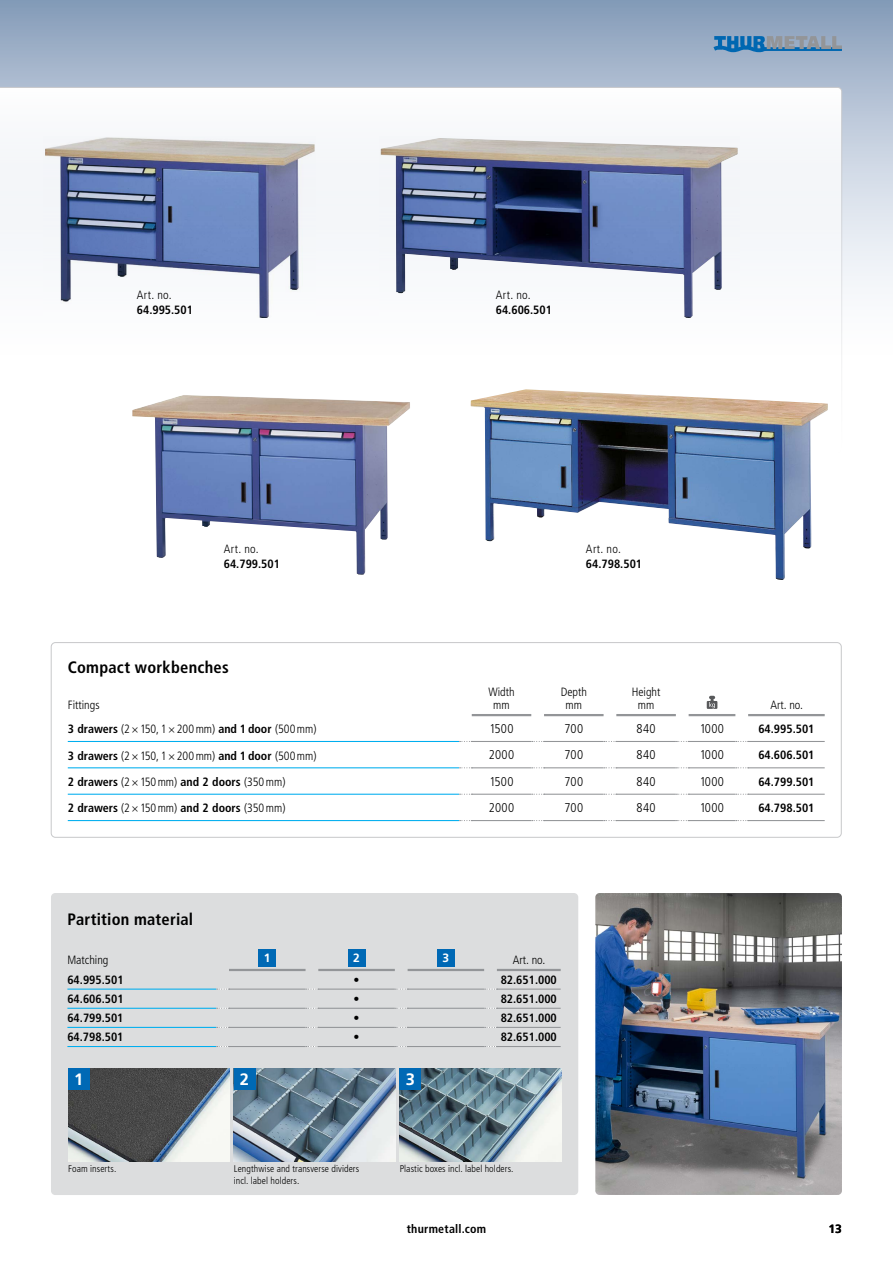
<style>
.page{position:relative;width:893px;height:1263px;background:#fff}
.page>*{position:absolute;margin:0;border:0;box-sizing:border-box;transform-origin:0 0}
.t1{font:700 condensed 16.5px "Frutiger LT Std";letter-spacing:.015em;color:#000}
.t2{font:700 16.5px "Frutiger LT Std";color:#fff}
.t3{font:300 condensed 12.75px "Frutiger LT Std";letter-spacing:.035em;color:#000}
.t4{font:300 condensed 12px/13.5px "Frutiger LT Std";color:#000;text-align:center}
.t5{font:700 condensed 12px "Frutiger LT Std";color:#000}
.t6{font:700 condensed 12px "Frutiger LT Std";letter-spacing:.02em;color:#000}
.t7{font:700 12px "Frutiger LT Std";color:#fff}
.t8{font:700 12px "Frutiger LT Std";color:#000}
.t9{font:300 condensed 9.75px/12px "Frutiger LT Std";letter-spacing:.01em;color:#000}
.s1{font-weight:700}
</style>
<div class="page">
<svg style="left:0;top:0;width:893px;height:317px;background:#a1b3c9"></svg>
<svg style="left:713px;top:36px;width:129px;height:16px;background:#5e8bb0"></svg>
<svg style="left:0;top:87px;width:842px;height:319px"></svg>
<div style="left:51px;top:642px;width:790px;height:195px;border:1px solid #c7c8ca;border-radius:4px"></div>
<hr style="left:68px;top:741px;width:391px;height:1px;background:#00aeef">
<hr style="left:68px;top:767px;width:391px;height:1px;background:#00aeef">
<hr style="left:68px;top:794px;width:391px;height:1px;background:#00aeef">
<hr style="left:68px;top:820px;width:391px;height:1px;background:#00aeef">
<svg style="left:676px;top:741px;width:13px;height:1px"></svg>
<svg style="left:676px;top:767px;width:13px;height:1px"></svg>
<svg style="left:676px;top:794px;width:13px;height:1px"></svg>
<svg style="left:676px;top:820px;width:13px;height:1px"></svg>
<hr style="left:472px;top:741px;width:59px;height:1px;background:#939598">
<hr style="left:544px;top:741px;width:60px;height:1px;background:#939598">
<hr style="left:616px;top:741px;width:60px;height:1px;background:#939598">
<hr style="left:689px;top:741px;width:46px;height:1px;background:#939598">
<hr style="left:748px;top:741px;width:77px;height:1px;background:#939598">
<hr style="left:472px;top:767px;width:59px;height:1px;background:#939598">
<hr style="left:544px;top:767px;width:60px;height:1px;background:#939598">
<hr style="left:616px;top:767px;width:60px;height:1px;background:#939598">
<hr style="left:689px;top:767px;width:46px;height:1px;background:#939598">
<hr style="left:748px;top:767px;width:77px;height:1px;background:#939598">
<hr style="left:472px;top:794px;width:59px;height:1px;background:#939598">
<hr style="left:544px;top:794px;width:60px;height:1px;background:#939598">
<hr style="left:616px;top:794px;width:60px;height:1px;background:#939598">
<hr style="left:689px;top:794px;width:46px;height:1px;background:#939598">
<hr style="left:748px;top:794px;width:77px;height:1px;background:#939598">
<hr style="left:472px;top:820px;width:59px;height:1px;background:#939598">
<hr style="left:544px;top:820px;width:60px;height:1px;background:#939598">
<hr style="left:616px;top:820px;width:60px;height:1px;background:#939598">
<hr style="left:689px;top:820px;width:46px;height:1px;background:#939598">
<hr style="left:748px;top:820px;width:77px;height:1px;background:#939598">
<hr style="left:472px;top:714px;width:59px;height:2px;background:#939598">
<hr style="left:544px;top:714px;width:60px;height:2px;background:#939598">
<hr style="left:616px;top:714px;width:60px;height:2px;background:#939598">
<hr style="left:689px;top:714px;width:46px;height:2px;background:#939598">
<hr style="left:748px;top:714px;width:77px;height:2px;background:#939598">
<svg style="left:707px;top:696px;width:10px;height:13px"></svg>
<img style="left:132px;top:395px;width:278px;height:180px">
<img style="left:471px;top:389px;width:357px;height:191px">
<img style="left:45px;top:138px;width:269px;height:180px">
<img style="left:381px;top:138px;width:357px;height:180px">
<img style="left:595px;top:893px;width:247px;height:302px">
<div style="left:51px;top:893px;width:527px;height:302px;background:#dcddde;border-radius:4px"></div>
<hr style="left:67px;top:988px;width:149px;height:2px;background:#00aeef">
<hr style="left:67px;top:1008px;width:149px;height:1px;background:#00aeef">
<hr style="left:67px;top:1027px;width:149px;height:1px;background:#00aeef">
<hr style="left:67px;top:1046px;width:149px;height:1px;background:#00aeef">
<svg style="left:217px;top:988px;width:12px;height:2px"></svg>
<svg style="left:306px;top:988px;width:12px;height:2px"></svg>
<svg style="left:395px;top:988px;width:13px;height:2px"></svg>
<svg style="left:485px;top:988px;width:12px;height:2px"></svg>
<hr style="left:229px;top:988px;width:77px;height:2px;background:#939598">
<hr style="left:318px;top:988px;width:77px;height:2px;background:#939598">
<hr style="left:408px;top:988px;width:76px;height:2px;background:#939598">
<hr style="left:497px;top:988px;width:64px;height:2px;background:#939598">
<hr style="left:229px;top:1008px;width:77px;height:1px;background:#939598">
<hr style="left:318px;top:1008px;width:77px;height:1px;background:#939598">
<hr style="left:408px;top:1008px;width:76px;height:1px;background:#939598">
<hr style="left:497px;top:1008px;width:64px;height:1px;background:#939598">
<hr style="left:229px;top:1027px;width:77px;height:1px;background:#939598">
<hr style="left:318px;top:1027px;width:77px;height:1px;background:#939598">
<hr style="left:408px;top:1027px;width:76px;height:1px;background:#939598">
<hr style="left:497px;top:1027px;width:64px;height:1px;background:#939598">
<hr style="left:229px;top:1046px;width:77px;height:1px;background:#939598">
<hr style="left:318px;top:1046px;width:77px;height:1px;background:#939598">
<hr style="left:408px;top:1046px;width:76px;height:1px;background:#939598">
<hr style="left:497px;top:1046px;width:64px;height:1px;background:#939598">
<hr style="left:229px;top:969px;width:77px;height:2px;background:#939598">
<hr style="left:318px;top:969px;width:77px;height:2px;background:#939598">
<hr style="left:408px;top:969px;width:76px;height:2px;background:#939598">
<hr style="left:497px;top:969px;width:64px;height:2px;background:#939598">
<img style="left:68px;top:1068px;width:162px;height:93px">
<img style="left:234px;top:1068px;width:161px;height:93px">
<img style="left:400px;top:1068px;width:161px;height:93px">
<div style="left:68px;top:1068px;width:21px;height:21px;background:#0069b5"></div>
<div style="left:234px;top:1068px;width:21px;height:21px;background:#0069b5"></div>
<div style="left:400px;top:1068px;width:21px;height:21px;background:#0069b5"></div>
<div style="left:259px;top:949px;width:17px;height:17px;background:#0069b5"></div>
<div style="left:348px;top:949px;width:17px;height:17px;background:#0069b5"></div>
<div style="left:437px;top:949px;width:17px;height:17px;background:#0069b5"></div>
<p class="t4" style="left:137px;top:288px;width:36px">Art. no.</p>
<p class="t5" style="left:137px;top:303px;width:58px">64.995.501</p>
<p class="t4" style="left:496px;top:288px;width:36px">Art. no.</p>
<p class="t5" style="left:496px;top:303px;width:58px">64.606.501</p>
<p class="t4" style="left:224px;top:542px;width:36px">Art. no.</p>
<p class="t5" style="left:224px;top:556px;width:58px">64.799.501</p>
<p class="t4" style="left:586px;top:542px;width:36px">Art. no.</p>
<p class="t5" style="left:586px;top:556px;width:58px">64.798.501</p>
<h1 class="t1" style="left:68px;top:657px;width:163px">Compact workbenches</h1>
<p class="t4" style="left:68px;top:698px;width:33px">Fittings</p>
<p class="t4" style="left:488px;top:685px;width:28px">Width mm</p>
<p class="t4" style="left:561px;top:685px;width:28px">Depth mm</p>
<p class="t4" style="left:632px;top:685px;width:30px">Height mm</p>
<p class="t4" style="left:770px;top:698px;width:34px">Art. no.</p>
<p class="t4" style="left:68px;top:716px;width:250px;line-height:26.4px;text-align:left"><span class="s1">3 drawers</span> (2×150, 1×200mm) <span class="s1">and 1 door</span> (500mm)<br><span class="s1">3 drawers</span> (2×150, 1×200mm) <span class="s1">and 1 door</span> (500mm)<br><span class="s1">2 drawers</span> (2×150mm) <span class="s1">and 2 doors</span> (350mm)<br><span class="s1">2 drawers</span> (2×150mm) <span class="s1">and 2 doors</span> (350mm)</p>
<p class="t3" style="left:489px;top:722px;width:26px">1500</p>
<p class="t3" style="left:564px;top:722px;width:20px">700</p>
<p class="t3" style="left:636px;top:722px;width:21px">840</p>
<p class="t3" style="left:700px;top:722px;width:26px">1000</p>
<p class="t5" style="left:758px;top:722px;width:58px">64.995.501</p>
<p class="t3" style="left:489px;top:748px;width:27px">2000</p>
<p class="t3" style="left:564px;top:748px;width:20px">700</p>
<p class="t3" style="left:636px;top:748px;width:21px">840</p>
<p class="t3" style="left:700px;top:748px;width:26px">1000</p>
<p class="t5" style="left:758px;top:748px;width:58px">64.606.501</p>
<p class="t3" style="left:489px;top:774px;width:26px">1500</p>
<p class="t3" style="left:564px;top:774px;width:20px">700</p>
<p class="t3" style="left:636px;top:774px;width:21px">840</p>
<p class="t3" style="left:700px;top:774px;width:26px">1000</p>
<p class="t5" style="left:758px;top:774px;width:58px">64.799.501</p>
<p class="t3" style="left:489px;top:800px;width:27px">2000</p>
<p class="t3" style="left:564px;top:800px;width:20px">700</p>
<p class="t3" style="left:636px;top:800px;width:21px">840</p>
<p class="t3" style="left:700px;top:800px;width:26px">1000</p>
<p class="t5" style="left:758px;top:801px;width:58px">64.798.501</p>
<h1 class="t1" style="left:67px;top:909px;width:127px">Partition material</h1>
<p class="t4" style="left:67px;top:953px;width:43px">Matching</p>
<p class="t4" style="left:513px;top:953px;width:34px">Art. no.</p>
<p class="t7" style="left:264px;top:950px;width:8px">1</p>
<p class="t7" style="left:353px;top:950px;width:8px">2</p>
<p class="t7" style="left:443px;top:950px;width:8px">3</p>
<p class="t5" style="left:67px;top:972px;width:58px">64.995.501</p>
<p class="t4" style="left:354px;top:973px;width:7px">•</p>
<p class="t5" style="left:501px;top:973px;width:58px">82.651.000</p>
<p class="t5" style="left:67px;top:992px;width:58px">64.606.501</p>
<p class="t4" style="left:354px;top:992px;width:7px">•</p>
<p class="t5" style="left:501px;top:992px;width:58px">82.651.000</p>
<p class="t5" style="left:67px;top:1011px;width:58px">64.799.501</p>
<p class="t4" style="left:354px;top:1011px;width:7px">•</p>
<p class="t5" style="left:501px;top:1011px;width:58px">82.651.000</p>
<p class="t5" style="left:67px;top:1030px;width:58px">64.798.501</p>
<p class="t4" style="left:354px;top:1031px;width:7px">•</p>
<p class="t5" style="left:501px;top:1030px;width:58px">82.651.000</p>
<h1 class="t2" style="left:74px;top:1069px;width:11px">1</h1>
<h1 class="t2" style="left:240px;top:1069px;width:11px">2</h1>
<h1 class="t2" style="left:406px;top:1069px;width:11px">3</h1>
<p class="t9" style="left:68px;top:1163px;width:50px">Foam inserts.</p>
<p class="t9" style="left:234px;top:1163px;width:127px">Lengthwise and transverse dividers incl. label holders.</p>
<p class="t9" style="left:400px;top:1163px;width:115px">Plastic boxes incl. label holders.</p>
<p class="t6" style="left:407px;top:1222px;width:81px">thurmetall.com</p>
<p class="t8" style="left:829px;top:1222px;width:15px">13</p>
</div>
